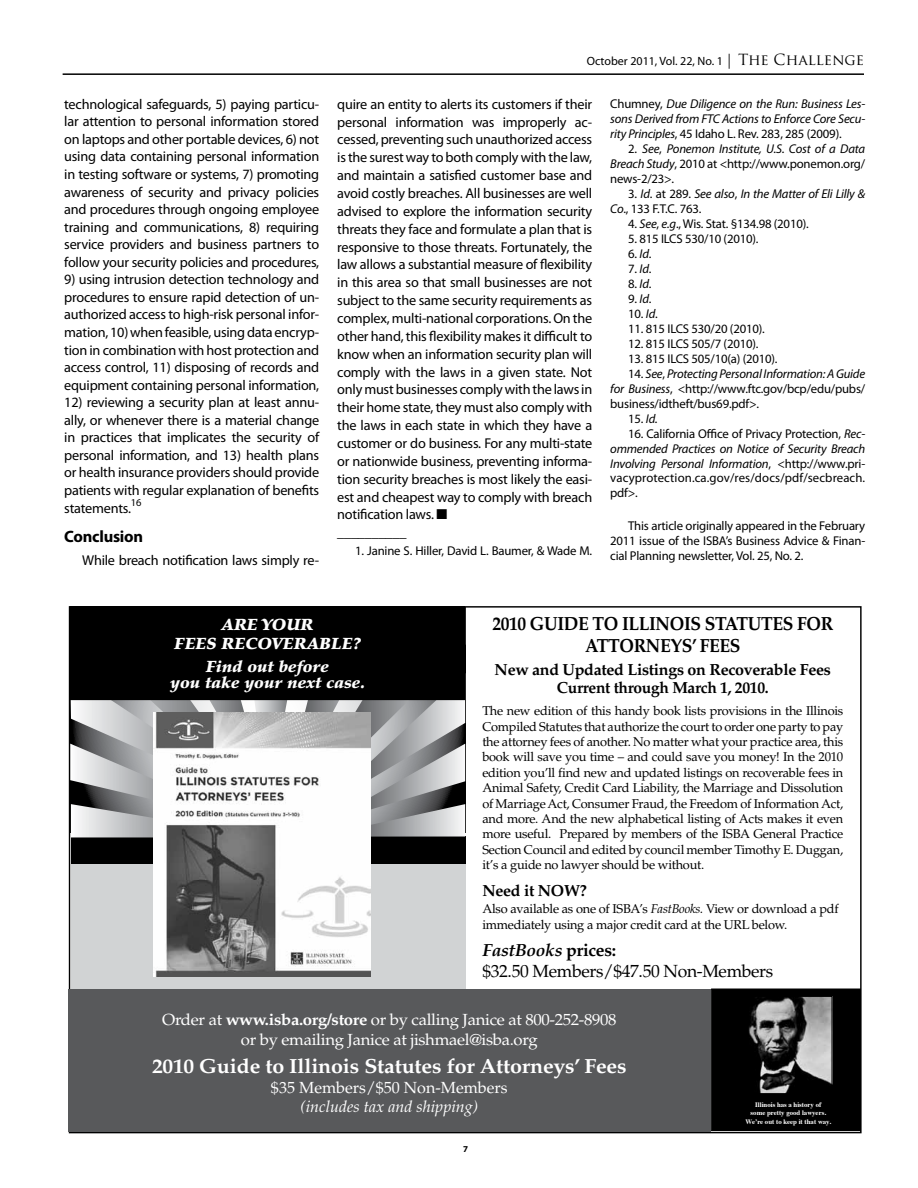
<style>
.page{position:relative;width:918px;height:1188px;background:#fff}
.page>*{position:absolute;margin:0;border:0;box-sizing:border-box;transform-origin:0 0}
.t1{font:700 20.4px "Palatino LT Std";letter-spacing:-.01em;color:#fff;scale:1.05 1}
.t2{font:700 19.05px/21.9px "Palatino LT Std";letter-spacing:-.02em;color:#000;text-align:center;scale:.92 1}
.t3{font:17.55px/21px "Palatino LT Std";letter-spacing:-.02em;color:#000}
.t4{font:700 16.5px "Myriad Pro";letter-spacing:-.015em;color:#000}
.t5{font:16.05px/20.5px "Palatino LT Std";letter-spacing:-.02em;color:#fff;text-align:center;scale:1.04 1}
.t6{font:700 16.05px/17.5px "Palatino LT Std";letter-spacing:-.02em;color:#000;text-align:center}
.t7{font:italic 900 16.05px/19.4px "Palatino LT Std";color:#fff;text-align:center;scale:1.05 1}
.t8{font:16.05px "Palatino LT Std";color:#fff}
.t9{font:italic 16.05px "Palatino LT Std";color:#fff}
.t10{font:14.25px/17.9px "Myriad Pro";letter-spacing:-.015em;color:#000;text-align:justify}
.t11{font:12.75px/15.3px "Palatino LT Std";letter-spacing:-.02em;color:#000;text-align:justify}
.t12{font:12.75px/15px "Myriad Pro";letter-spacing:-.015em;color:#000;text-align:justify}
.t13{font:italic 12.75px/15px "Myriad Pro";letter-spacing:-.015em;color:#000;text-align:justify}
.t14{font:12px "Myriad Pro";color:#000}
.t15{font:700 9px "Myriad Pro";color:#000}
.t16{font:700 6.75px/8.1px "Times";color:#fff;text-align:center}
.s1{font-family:"Trajan Pro";font-size:15px}
.s2{font-style:normal}
.s3{font-style:italic}
.s4{font-weight:700;font-style:italic}
.s5{font-weight:700}
</style>
<div class="page">
<hr style="left:63px;top:73px;width:801px;height:2px;background:#000">
<div style="left:71px;top:836px;width:394px;height:28px;background:#000"></div>
<svg style="left:70px;top:700px;width:395px;height:137px;background:#a6a8aa"></svg>
<div style="left:712px;top:989px;width:148px;height:142px;background:#000"></div>
<div style="left:711px;top:989px;width:150px;height:142px;border:1px solid #000"></div>
<img style="left:749px;top:998px;width:82px;height:94px">
<div style="left:744px;top:996px;width:89px;height:98px;border:1px solid #000"></div>
<div style="left:71px;top:864px;width:394px;height:125px;background:#d1d3d4"></div>
<img style="left:154px;top:713px;width:216px;height:263px">
<div style="left:70px;top:607px;width:395px;height:93px;background:#000"></div>
<div style="left:70px;top:606px;width:395px;height:94px;border:1px solid #000"></div>
<div style="left:69px;top:989px;width:642px;height:143px;background:#58595b"></div>
<p class="t10" style="left:64px;top:95px;width:257px">technological safeguards, 5) paying particu&shy;lar attention to personal information stored on laptops and other portable devices, 6) not using data containing personal information in testing software or systems, 7) promoting awareness of security and privacy policies and procedures through ongoing employee training and communications, 8) requiring service providers and business partners to follow your security policies and procedures,</p>
<p class="t10" style="left:64px;top:271px;width:257px">9) using intrusion detection technology and procedures to ensure rapid detection of un&shy;authorized access to high-risk personal infor&shy;mation, 10) when feasible, using data encryp&shy;tion in combination with host protection and access control, 11) disposing of records and equipment containing personal information,</p>
<p class="t10" style="left:64px;top:393px;width:257px">12) reviewing a security plan at least annu&shy;ally, or whenever there is a material change in practices that implicates the security of personal information, and 13) health plans or health insurance providers should provide patients with regular explanation of benefits statements.<sup>16</sup></p>
<p class="t4" style="left:64px;top:526px;width:80px">Conclusion</p>
<p class="t10" style="left:82px;top:551px;width:239px">While breach notification laws simply re-</p>
<p class="t14" style="left:587px;top:54px;width:279px">October 2011, Vol. 22, No. 1 <span class="s1">| The Challenge</span></p>
<p class="t10" style="left:337px;top:95px;width:257px;text-align:left">quire an entity to alerts its customers if their personal information was improperly ac&shy;cessed, preventing such unauthorized access is the surest way to both comply with the law, and maintain a satisfied customer base and avoid costly breaches. All businesses are well advised to explore the information security threats they face and formulate a plan that is responsive to those threats. Fortunately, the law allows a substantial measure of flexibility in this area so that small businesses are not subject to the same security requirements as complex, multi-national corporations. On the other hand, this flexibility makes it difficult to know when an information security plan will comply with the laws in a given state. Not only must businesses comply with the laws in their home state, they must also comply with the laws in each state in which they have a customer or do business. For any multi-state or nationwide business, preventing informa&shy;tion security breaches is most likely the easi&shy;est and cheapest way to comply with breach notification laws. ■<br>__________</p>
<p class="t12" style="left:355px;top:543px;width:239px">1. Janine S. Hiller, David L. Baumer, &amp; Wade M.</p>
<p class="t13" style="left:610px;top:96px;width:256px"><span class="s2">Chumney,</span> Due Diligence on the Run: Business Les&shy;sons Derived from FTC Actions to Enforce Core Secu&shy;rity Principles<span class="s2">, 45 Idaho L. Rev. 283, 285 (2009).</span></p>
<p class="t13" style="left:610px;top:141px;width:257px;text-indent:18px"><span class="s2">2.</span> See<span class="s2">,</span> Ponemon Institute, U.S. Cost of a Data Breach Study<span class="s2">, 2010 at &lt;http://www.ponemon.org/ news-2/23&gt;.</span></p>
<p class="t13" style="left:610px;top:186px;width:257px;text-indent:18px"><span class="s2">3.</span> Id<span class="s2">. at 289.</span> See also<span class="s2">,</span> In the Matter of Eli Lilly &amp;<br>Co<span class="s2">., 133 F.T.C. 763.</span></p>
<p class="t12" style="left:628px;top:216px;width:182px">4. <span class="s3">See</span>, <span class="s3">e.g</span>., Wis. Stat. §134.98 (2010).</p>
<p class="t12" style="left:628px;top:231px;width:132px">5. 815 ILCS 530/10 (2010).</p>
<p class="t12" style="left:628px;top:246px;width:25px">6. <span class="s3">Id</span>.</p>
<p class="t12" style="left:628px;top:261px;width:25px">7. <span class="s3">Id</span>.</p>
<p class="t12" style="left:628px;top:276px;width:25px">8. <span class="s3">Id</span>.</p>
<p class="t12" style="left:628px;top:291px;width:25px">9. <span class="s3">Id</span>.</p>
<p class="t12" style="left:628px;top:306px;width:31px">10. <span class="s3">Id</span>.</p>
<p class="t12" style="left:628px;top:321px;width:138px">11. 815 ILCS 530/20 (2010).</p>
<p class="t12" style="left:628px;top:336px;width:132px">12. 815 ILCS 505/7 (2010).</p>
<p class="t12" style="left:628px;top:351px;width:151px">13. 815 ILCS 505/10(a) (2010).</p>
<p class="t12" style="left:610px;top:366px;width:257px;text-indent:18px">14. <span class="s3">See</span>, <span class="s3">Protecting Personal Information: A Guide for Business</span>, &lt;http://www.ftc.gov/bcp/edu/pubs/ business/idtheft/bus69.pdf&gt;.</p>
<p class="t12" style="left:628px;top:411px;width:31px">15. <span class="s3">Id.</span></p>
<p class="t12" style="left:610px;top:426px;width:257px;text-indent:18px">16. California Office of Privacy Protection, <span class="s3">Rec&shy;ommended Practices on Notice of Security Breach Involving Personal Information</span>, &lt;http://www.pri&shy;vacyprotection.ca.gov/res/docs/pdf/secbreach. pdf&gt;.</p>
<p class="t12" style="left:610px;top:518px;width:257px;text-indent:18px">This article originally appeared in the February 2011 issue of the ISBA’s Business Advice &amp; Finan&shy;cial Planning newsletter, Vol. 25, No. 2.</p>
<p class="t7" style="left:174px;top:615px;width:179px">ARE YOUR<br>FEES RECOVERABLE?</p>
<p class="t7" style="left:170px;top:659px;width:187px;line-height:16px">Find out before<br>you take your next case.</p>
<h2 class="t2" style="left:492px;top:613px;width:372px">2010 GUIDE TO ILLINOIS STATUTES FOR<br>ATTORNEYS’ FEES</h2>
<p class="t6" style="left:495px;top:661px;width:338px">New and Updated Listings on Recoverable Fees<br>Current through March 1, 2010.</p>
<p class="t11" style="left:482px;top:704px;width:363px">The new edition of this handy book lists provisions in the Illinois Compiled Statutes that authorize the court to order one party to pay the attorney fees of another. No matter what your practice area, this book will save you time – and could save you money! In the 2010 edition you’ll find new and updated listings on recoverable fees in Animal Safety, Credit Card Liability, the Marriage and Dissolution of Marriage Act, Consumer Fraud, the Freedom of Information Act, and more. And the new alphabetical listing of Acts makes it even more useful. Prepared by members of the ISBA General Practice Section Council and edited by council member Timothy E. Duggan, it’s a guide no lawyer should be without.</p>
<p class="t6" style="left:482px;top:882px;width:106px">Need it NOW?</p>
<p class="t11" style="left:482px;top:902px;width:358px">Also available as one of ISBA’s <span class="s3">FastBooks.</span> View or download a pdf immediately using a major credit card at the URL below.</p>
<p class="t3" style="left:482px;top:940px;width:292px"><span class="s4">FastBooks</span> <span class="s5">prices:<br></span>$32.50 Members/$47.50 Non-Members</p>
<p class="t5" style="left:162px;top:1009px;width:438px">Order at <span class="s5">www.isba.org/store</span> or by calling Janice at 800-252-8908 or by emailing Janice at jishmael@isba.org</p>
<h1 class="t1" style="left:152px;top:1054px;width:454px">2010 Guide to Illinois Statutes for Attorneys’ Fees</h1>
<p class="t8" style="left:271px;top:1078px;width:238px">$35 Members/$50 Non-Members</p>
<p class="t9" style="left:300px;top:1097px;width:179px">(includes tax and shipping)</p>
<p class="t15" style="left:463px;top:1143px;width:6px">7</p>
<p class="t16" style="left:746px;top:1100px;width:87px">Illinois has a history of<br>some pretty good lawyers.<br>We’re out to keep it that way.</p>
</div>
